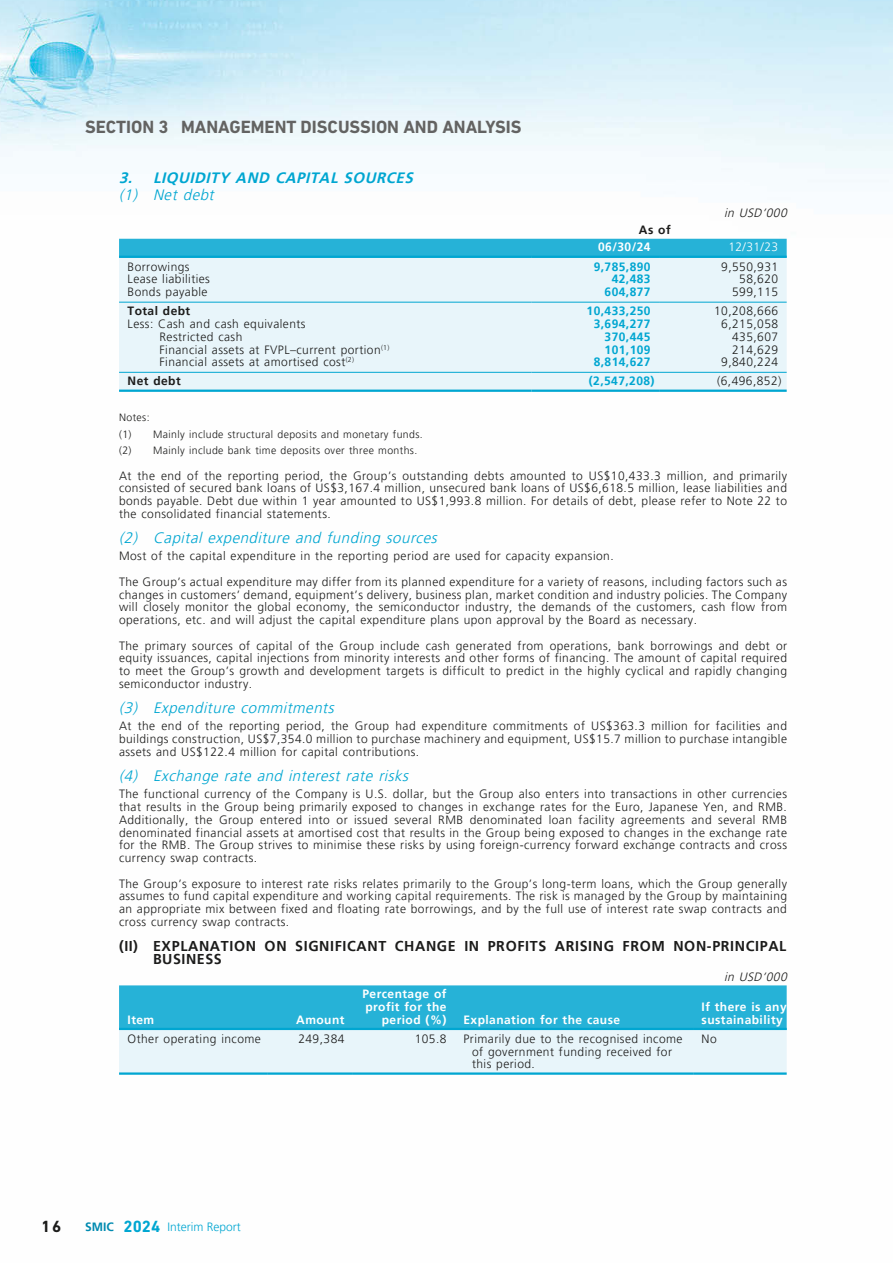
<style>
.page{position:relative;width:893px;height:1263px;background:#fff}
.page>*{position:absolute;margin:0;border:0;box-sizing:border-box;transform-origin:0 0}
.t1{font:700 18px "DIN Next LT Pro";color:#636362}
.t2{font:700 16.5px "DIN Next LT Pro";color:#1c1c1b}
.t3{font:italic 300 15px "Frutiger LT Pro";color:#00a6d1}
.t4{font:italic 700 15px "Frutiger LT Pro";color:#00a6d1}
.t5{font:700 14.25px/12.8px "Frutiger LT Pro";letter-spacing:.045em;color:#1c1c1b}
.t6{font:300 12px/12.8px "Frutiger LT Pro";letter-spacing:.035em;color:#1c1c1b;text-align:justify}
.t7{font:700 12px/12.8px "Frutiger LT Pro";letter-spacing:.035em;color:#fff;text-align:right}
.t8{font:700 12px "Frutiger LT Pro";letter-spacing:.035em;color:#00a6d1}
.t9{font:300 12px "Frutiger LT Pro";color:#00a6d1}
.t10{font:700 12px "Frutiger LT Pro";letter-spacing:.035em;color:#1c1c1b}
.t11{font:italic 300 12px "Frutiger LT Pro";color:#1c1c1b}
.t12{font:300 12px "Frutiger LT Pro";color:#fff}
.t13{font:300 10.5px/16.5px "Frutiger LT Pro";letter-spacing:.035em;color:#1c1c1b}
.s1{font-weight:700;color:#008ab0}
.s2{font-family:"DIN Next LT Pro";font-weight:700;font-size:16.5px}
</style>
<div class="page">
<img style="left:0;top:0;width:893px;height:239px">
<div style="left:119px;top:239px;width:668px;height:17px;background:#26b2d7"></div>
<div style="left:119px;top:258px;width:668px;height:132px;background:#e8f5fa"></div>
<hr style="left:119px;top:256px;width:412px;height:2px;background:#00a6d1">
<hr style="left:531px;top:256px;width:128px;height:2px;background:#00a6d1">
<hr style="left:659px;top:256px;width:128px;height:2px;background:#00a6d1">
<hr style="left:119px;top:302px;width:412px;height:1px;background:#00a6d1">
<hr style="left:531px;top:302px;width:128px;height:1px;background:#00a6d1">
<hr style="left:659px;top:302px;width:128px;height:1px;background:#00a6d1">
<hr style="left:119px;top:372px;width:412px;height:1px;background:#00a6d1">
<hr style="left:531px;top:372px;width:128px;height:1px;background:#00a6d1">
<hr style="left:659px;top:372px;width:128px;height:1px;background:#00a6d1">
<hr style="left:119px;top:390px;width:412px;height:2px;background:#00a6d1">
<hr style="left:531px;top:390px;width:128px;height:2px;background:#00a6d1">
<hr style="left:659px;top:390px;width:128px;height:2px;background:#00a6d1">
<svg style="left:119px;top:985px;width:668px;height:87px;background:#86d3e8"></svg>
<hr style="left:119px;top:1028px;width:149px;height:2px;background:#00a6d1">
<hr style="left:268px;top:1028px;width:85px;height:2px;background:#00a6d1">
<hr style="left:353px;top:1028px;width:102px;height:2px;background:#00a6d1">
<hr style="left:455px;top:1028px;width:238px;height:2px;background:#00a6d1">
<hr style="left:693px;top:1028px;width:94px;height:2px;background:#00a6d1">
<hr style="left:119px;top:1072px;width:149px;height:3px;background:#00a6d1">
<hr style="left:268px;top:1072px;width:85px;height:3px;background:#00a6d1">
<hr style="left:353px;top:1072px;width:102px;height:3px;background:#00a6d1">
<hr style="left:455px;top:1072px;width:238px;height:3px;background:#00a6d1">
<hr style="left:693px;top:1072px;width:94px;height:3px;background:#00a6d1">
<h1 class="t1" style="left:85px;top:117px;width:438px">SECTION 3 MANAGEMENT DISCUSSION AND ANALYSIS</h1>
<p class="t4" style="left:119px;top:169px;width:299px">3. LIQUIDITY AND CAPITAL SOURCES</p>
<p class="t3" style="left:119px;top:187px;width:100px">(1) Net debt</p>
<p class="t11" style="left:724px;top:206px;width:67px">in USD’000</p>
<p class="t10" style="left:639px;top:223px;width:33px">As of</p>
<p class="t7" style="left:598px;top:241px;width:54px">06/30/24</p>
<p class="t12" style="left:728px;top:240px;width:51px">12/31/23</p>
<p class="t6" style="left:128px;top:260px;width:64px">Borrowings</p>
<p class="t8" style="left:594px;top:259px;width:58px">9,785,890</p>
<p class="t6" style="left:721px;top:260px;width:58px">9,550,931</p>
<p class="t6" style="left:128px;top:273px;width:84px">Lease liabilities</p>
<p class="t8" style="left:612px;top:272px;width:40px">42,483</p>
<p class="t6" style="left:739px;top:273px;width:40px">58,620</p>
<p class="t6" style="left:128px;top:286px;width:82px">Bonds payable</p>
<p class="t8" style="left:605px;top:285px;width:48px">604,877</p>
<p class="t6" style="left:732px;top:286px;width:48px">599,115</p>
<p class="t10" style="left:128px;top:304px;width:64px">Total debt</p>
<p class="t8" style="left:587px;top:304px;width:66px">10,433,250</p>
<p class="t6" style="left:714px;top:305px;width:66px">10,208,666</p>
<p class="t6" style="left:128px;top:318px;width:179px">Less: Cash and cash equivalents</p>
<p class="t8" style="left:594px;top:317px;width:58px">3,694,277</p>
<p class="t6" style="left:721px;top:318px;width:58px">6,215,058</p>
<p class="t6" style="left:159px;top:330px;width:84px">Restricted cash</p>
<p class="t8" style="left:605px;top:329px;width:48px">370,445</p>
<p class="t6" style="left:732px;top:330px;width:48px">435,607</p>
<p class="t6" style="left:159px;top:343px;width:231px">Financial assets at FVPL–current portion<sup>(1)</sup></p>
<p class="t8" style="left:605px;top:342px;width:48px">101,109</p>
<p class="t6" style="left:732px;top:343px;width:48px">214,629</p>
<p class="t6" style="left:159px;top:356px;width:196px">Financial assets at amortised cost<sup>(2)</sup></p>
<p class="t8" style="left:594px;top:355px;width:58px">8,814,627</p>
<p class="t6" style="left:721px;top:356px;width:58px">9,840,224</p>
<p class="t10" style="left:128px;top:374px;width:55px">Net debt</p>
<p class="t8" style="left:589px;top:374px;width:67px">(2,547,208)</p>
<p class="t6" style="left:717px;top:375px;width:66px">(6,496,852)</p>
<p class="t13" style="left:119px;top:409px;width:305px">Notes:<br>(1) Mainly include structural deposits and monetary funds. (2) Mainly include bank time deposits over three months.</p>
<p class="t6" style="left:119px;top:469px;width:669px">At the end of the reporting period, the Group’s outstanding debts amounted to US$10,433.3 million, and primarily consisted of secured bank loans of US$3,167.4 million, unsecured bank loans of US$6,618.5 million, lease liabilities and bonds payable. Debt due within 1 year amounted to US$1,993.8 million. For details of debt, please refer to Note 22 to the consolidated financial statements.</p>
<p class="t3" style="left:119px;top:529px;width:323px">(2) Capital expenditure and funding sources</p>
<p class="t6" style="left:119px;top:543px;width:669px;line-height:25.5px">Most of the capital expenditure in the reporting period are used for capacity expansion.<br>The Group’s actual expenditure may differ from its planned expenditure for a variety of reasons, including factors such as</p>
<p class="t6" style="left:119px;top:588px;width:670px">changes in customers’ demand, equipment’s delivery, business plan, market condition and industry policies. The Company will closely monitor the global economy, the semiconductor industry, the demands of the customers, cash flow from operations, etc. and will adjust the capital expenditure plans upon approval by the Board as necessary.</p>
<p class="t6" style="left:119px;top:639px;width:669px">The primary sources of capital of the Group include cash generated from operations, bank borrowings and debt or equity issuances, capital injections from minority interests and other forms of financing. The amount of capital required to meet the Group’s growth and development targets is difficult to predict in the highly cyclical and rapidly changing semiconductor industry.</p>
<p class="t3" style="left:119px;top:699px;width:220px">(3) Expenditure commitments</p>
<p class="t6" style="left:119px;top:720px;width:669px">At the end of the reporting period, the Group had expenditure commitments of US$363.3 million for facilities and buildings construction, US$7,354.0 million to purchase machinery and equipment, US$15.7 million to purchase intangible assets and US$122.4 million for capital contributions.</p>
<p class="t3" style="left:119px;top:767px;width:295px">(4) Exchange rate and interest rate risks</p>
<p class="t6" style="left:119px;top:788px;width:669px">The functional currency of the Company is U.S. dollar, but the Group also enters into transactions in other currencies that results in the Group being primarily exposed to changes in exchange rates for the Euro, Japanese Yen, and RMB.<br>Additionally, the Group entered into or issued several RMB denominated loan facility agreements and several RMB denominated financial assets at amortised cost that results in the Group being exposed to changes in the exchange rate for the RMB. The Group strives to minimise these risks by using foreign-currency forward exchange contracts and cross currency swap contracts.</p>
<p class="t6" style="left:119px;top:877px;width:670px">The Group’s exposure to interest rate risks relates primarily to the Group’s long-term loans, which the Group generally assumes to fund capital expenditure and working capital requirements. The risk is managed by the Group by maintaining an appropriate mix between fixed and floating rate borrowings, and by the full use of interest rate swap contracts and cross currency swap contracts.</p>
<p class="t5" style="left:153px;top:940px;width:635px;text-indent:-34px">(II) EXPLANATION ON SIGNIFICANT CHANGE IN PROFITS ARISING FROM NON-PRINCIPAL<br>BUSINESS</p>
<p class="t11" style="left:724px;top:970px;width:67px">in USD’000</p>
<p class="t7" style="left:128px;top:1013px;width:28px">Item</p>
<p class="t7" style="left:296px;top:1013px;width:50px">Amount</p>
<p class="t7" style="left:362px;top:988px;width:86px">Percentage of profit for the period (%)</p>
<p class="t7" style="left:702px;top:1000px;width:87px;text-align:left">If there is any sustainability</p>
<p class="t7" style="left:463px;top:1013px;width:158px">Explanation for the cause</p>
<p class="t6" style="left:128px;top:1032px;width:135px">Other operating income</p>
<p class="t6" style="left:298px;top:1032px;width:48px">249,384</p>
<p class="t6" style="left:415px;top:1032px;width:33px">105.8</p>
<p class="t6" style="left:472px;top:1032px;width:212px;text-align:left;text-indent:-9px">Primarily due to the recognised income of government funding received for this period.</p>
<p class="t6" style="left:702px;top:1032px;width:17px">No</p>
<h2 class="t2" style="left:41px;top:1216px;width:22px">16</h2>
<p class="t9" style="left:85px;top:1219px;width:157px"><span class="s1">SMIC</span> <span class="s2">2024</span> Interim Report</p>
</div>
